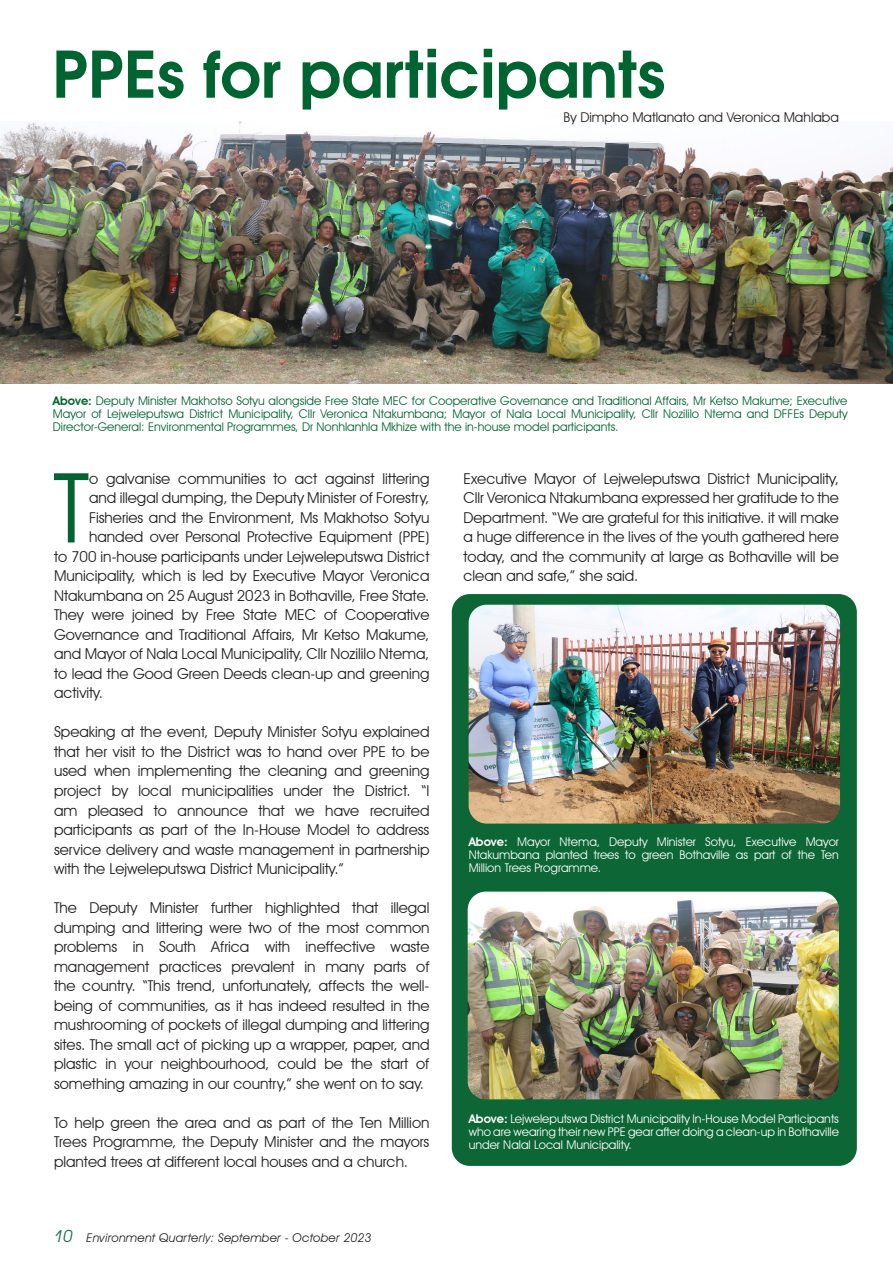
<style>
.page{position:relative;width:893px;height:1263px;background:#fff}
.page>*{position:absolute;margin:0;border:0;box-sizing:border-box;transform-origin:0 0}
.t1{font:97.35px "Avant Garde IT Cby BT";color:#006431}
.t2{font:700 63.9px "Te X Gyre Adventor";color:#006431}
.t3{font:15px/19.5px "Avant Garde IT Cby BT";color:#231f20;text-align:justify}
.t4{font:13.5px "Avant Garde IT Cby BT";color:#231f20}
.Default{font:12px/13.2px "Avant Garde IT Cby BT";color:#006431;text-align:justify}
.Default-2{font:12px/13.2px "Avant Garde IT Cby BT";color:#fff;text-align:justify}
.t5{font:italic 12px "Avant Garde IT Cby BT";letter-spacing:.02em;color:#231f20}
.s1{font-weight:600}
.s2{font-size:16.5px;color:#0d693e}
</style>
<div class="page">
<div style="left:452px;top:594px;width:405px;height:572px;background:#0c6635;border-radius:18px"></div>
<img style="left:469px;top:605px;width:371px;height:219px">
<img style="left:468px;top:891px;width:371px;height:208px">
<img style="left:0;top:122px;width:893px;height:261px">
<p class="t2" style="left:52px;top:19px;width:615px">PPEs for participants</p>
<p class="t4" style="left:563px;top:108px;width:277px">By Dimpho Matlanato and Veronica Mahlaba</p>
<p class="Default" style="left:53px;top:394px;width:796px"><span class="s1">Above:</span> Deputy Minister Makhotso Sotyu alongside Free State MEC for Cooperative Governance and Traditional Affairs, Mr Ketso Makume; Executive Mayor of Lejweleputswa District Municipality, Cllr Veronica Ntakumbana; Mayor of Nala Local Municipality, Cllr Nozililo Ntema and DFFEs Deputy Director-General: Environmental Programmes, Dr Nonhlanhla Mkhize with the in-house model participants.</p>
<p class="t1" style="left:53px;top:449px;width:37px">T</p>
<p class="t3" style="left:89px;top:469px;width:342px">o galvanise communities to act against littering</p>
<p class="t3" style="left:89px;top:488px;width:342px">and illegal dumping, the Deputy Minister of Forestry,</p>
<p class="t3" style="left:89px;top:508px;width:342px">Fisheries and the Environment, Ms Makhotso Sotyu</p>
<p class="t3" style="left:89px;top:527px;width:342px">handed over Personal Protective Equipment (PPE)</p>
<p class="t3" style="left:54px;top:547px;width:377px">to 700 in-house participants under Lejweleputswa District</p>
<p class="t3" style="left:54px;top:566px;width:377px">Municipality, which is led by Executive Mayor Veronica</p>
<p class="t3" style="left:54px;top:586px;width:377px">Ntakumbana on 25 August 2023 in Bothaville, Free State.</p>
<p class="t3" style="left:54px;top:605px;width:377px">They were joined by Free State MEC of Cooperative</p>
<p class="t3" style="left:54px;top:625px;width:377px">Governance and Traditional Affairs, Mr Ketso Makume,</p>
<p class="t3" style="left:54px;top:644px;width:377px">and Mayor of Nala Local Municipality, Cllr Nozililo Ntema,</p>
<p class="t3" style="left:54px;top:664px;width:377px">to lead the Good Green Deeds clean-up and greening</p>
<p class="t3" style="left:54px;top:683px;width:51px">activity.</p>
<p class="t3" style="left:54px;top:722px;width:377px">Speaking at the event, Deputy Minister Sotyu explained that her visit to the District was to hand over PPE to be used when implementing the cleaning and greening project by local municipalities under the District. “I am pleased to announce that we have recruited participants as part of the In-House Model to address service delivery and waste management in partnership with the Lejweleputswa District Municipality.”</p>
<p class="t3" style="left:54px;top:898px;width:377px">The Deputy Minister further highlighted that illegal dumping and littering were two of the most common problems in South Africa with ineffective waste management practices prevalent in many parts of the country. “This trend, unfortunately, affects the well&shy;being of communities, as it has indeed resulted in the mushrooming of pockets of illegal dumping and littering sites. The small act of picking up a wrapper, paper, and plastic in your neighbourhood, could be the start of something amazing in our country,” she went on to say.</p>
<p class="t3" style="left:54px;top:1112px;width:377px">To help green the area and as part of the Ten Million Trees Programme, the Deputy Minister and the mayors planted trees at different local houses and a church.</p>
<p class="t5" style="left:54px;top:1230px;width:319px"><span class="s2">10</span> Environment Quarterly: September - October 2023</p>
<p class="t3" style="left:463px;top:469px;width:377px">Executive Mayor of Lejweleputswa District Municipality, Cllr Veronica Ntakumbana expressed her gratitude to the Department. “We are grateful for this initiative. it will make a huge difference in the lives of the youth gathered here today, and the community at large as Bothaville will be clean and safe,” she said.</p>
<p class="Default-2" style="left:469px;top:835px;width:372px"><span class="s1">Above:</span> Mayor Ntema, Deputy Minister Sotyu, Executive Mayor Ntakumbana planted trees to green Bothaville as part of the Ten Million Trees Programme.</p>
<p class="Default-2" style="left:469px;top:1112px;width:372px"><span class="s1">Above:</span> Lejweleputswa District Municipality In-House Model Participants who are wearing their new PPE gear after doing a clean-up in Bothaville under Nalal Local Municipality.</p>
</div>
